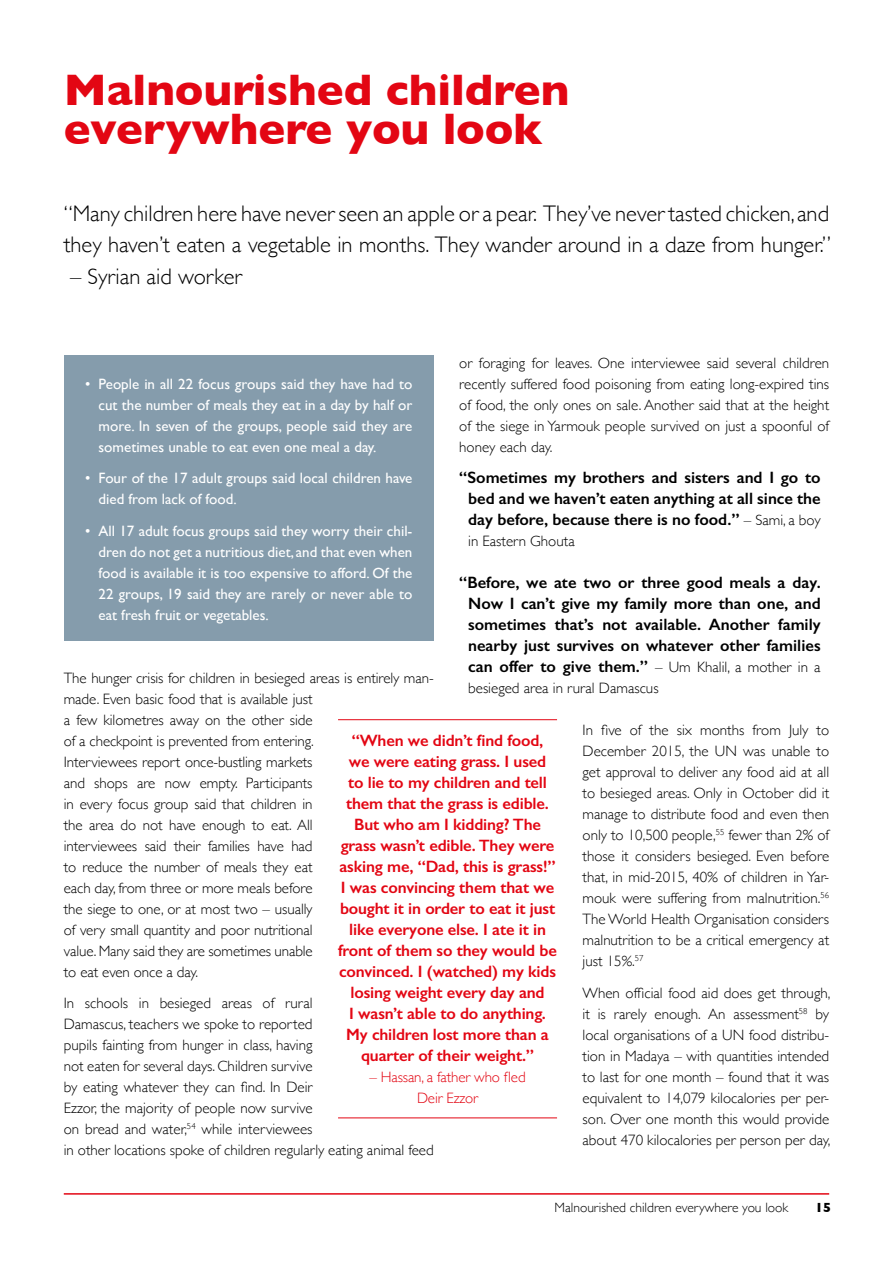
<style>
.page{position:relative;width:893px;height:1263px;background:#fff}
.page>*{position:absolute;margin:0;border:0;box-sizing:border-box;transform-origin:0 0}
.t1{font:700 45px/39px "Gill Sans";color:#e30613}
.t2{font:300 22.5px/31.5px "Gill Sans";color:#000}
.t3{font:600 16.5px/21px "Gill Sans";letter-spacing:-.01em;color:#e30613;text-align:center}
.t4{font:600 16.5px/21px "Gill Sans";color:#000;text-align:center}
.t5{font:300 15px/21px "Gill Sans";letter-spacing:-.005em;color:#000;text-align:justify}
.t6{font:15px/21px "Gill Sans";color:#fff;text-align:justify}
.t7{font:300 15px/21px "Gill Sans";letter-spacing:-.01em;color:#e30613;text-align:center}
.t8{font:300 13.5px "Gill Sans";color:#000}
.t9{font:700 13.5px "Gill Sans";color:#000}
.s1{font-weight:300;font-size:15px}
</style>
<div class="page">
<hr style="left:64px;top:1193px;width:765px;height:1px;background:#e30613">
<div style="left:64px;top:356px;width:370px;height:285px;background:#859cac"></div>
<hr style="left:338px;top:719px;width:219px;height:1px;background:#e30613">
<hr style="left:338px;top:1117px;width:219px;height:1px;background:#e30613">
<h1 class="t1" style="left:64px;top:69px;width:507px">Malnourished children everywhere you look</h1>
<h2 class="t2" style="left:64px;top:196px;width:769px">“Many children here have never seen an apple or a pear. They’ve never tasted chicken, and they haven’t eaten a vegetable in months. They wander around in a daze from hunger.”</h2>
<h2 class="t2" style="left:70px;top:259px;width:173px">– Syrian aid worker</h2>
<p class="t5" style="left:459px;top:351px;width:371px">or foraging for leaves. One interviewee said several children recently suffered food poisoning from eating long-expired tins of food, the only ones on sale. Another said that at the height of the siege in Yarmouk people survived on just a spoonful of honey each day.</p>
<p class="t4" style="left:459px;top:467px;width:363px">“Sometimes my brothers and sisters and I go to bed and we haven’t eaten anything at all since the day before, because there is no food.” <span class="s1">– Sami, a boy</span></p>
<p class="t5" style="left:468px;top:530px;width:108px">in Eastern Ghouta</p>
<p class="t4" style="left:459px;top:572px;width:363px">“Before, we ate two or three good meals a day.<br>Now I can’t give my family more than one, and sometimes that’s not available. Another family nearby just survives on whatever other families can offer to give them.” <span class="s1">– Um Khalil, a mother in a</span></p>
<p class="t5" style="left:468px;top:677px;width:192px">besieged area in rural Damascus</p>
<p class="t5" style="left:583px;top:719px;width:248px">In five of the six months from July to December 2015, the UN was unable to get approval to deliver any food aid at all to besieged areas. Only in October did it manage to distribute food and even then only to 10,500 people,<sup>55</sup> fewer than 2% of those it considers besieged. Even before that, in mid-2015, 40% of children in Yar&shy;mouk were suffering from malnutrition.<sup>56<br></sup>The World Health Organisation considers malnutrition to be a critical emergency at just 15%.<sup>57</sup></p>
<p class="t5" style="left:583px;top:981px;width:249px">When official food aid does get through, it is rarely enough. An assessment<sup>58</sup> by local organisations of a UN food distribu&shy;tion in Madaya – with quantities intended to last for one month – found that it was equivalent to 14,079 kilocalories per per&shy;son. Over one month this would provide about 470 kilocalories per person per day,</p>
<p class="t6" style="left:99px;top:373px;width:315px;text-indent:-14px">• People in all 22 focus groups said they have had to cut the number of meals they eat in a day by half or more. In seven of the groups, people said they are sometimes unable to eat even one meal a day.</p>
<p class="t6" style="left:99px;top:467px;width:315px;text-indent:-14px">• Four of the 17 adult groups said local children have died from lack of food.</p>
<p class="t6" style="left:99px;top:520px;width:315px;text-indent:-14px">• All 17 adult focus groups said they worry their chil&shy;dren do not get a nutritious diet, and that even when food is available it is too expensive to afford. Of the 22 groups, 19 said they are rarely or never able to eat fresh fruit or vegetables.</p>
<p class="t5" style="left:64px;top:666px;width:371px;text-align:left">The hunger crisis for children in besieged areas is entirely man&shy;made. Even basic food that is available just<br>a few kilometres away on the other side<br>of a checkpoint is prevented from entering.<br>Interviewees report once-bustling markets<br>and shops are now empty. Participants<br>in every focus group said that children in<br>the area do not have enough to eat. All<br>interviewees said their families have had<br>to reduce the number of meals they eat<br>each day, from three or more meals before<br>the siege to one, or at most two – usually<br>of very small quantity and poor nutritional<br>value. Many said they are sometimes unable<br>to eat even once a day.</p>
<p class="t5" style="left:64px;top:992px;width:371px;text-align:left">In schools in besieged areas of rural<br>Damascus, teachers we spoke to reported<br>pupils fainting from hunger in class, having<br>not eaten for several days. Children survive<br>by eating whatever they can find. In Deir<br>Ezzor, the majority of people now survive<br>on bread and water,<sup>54</sup> while interviewees<br>in other locations spoke of children regularly eating animal feed</p>
<p class="t3" style="left:338px;top:729px;width:220px">“When we didn’t find food,<br>we were eating grass. I used<br>to lie to my children and tell them that the grass is edible.<br>But who am I kidding? The grass wasn’t edible. They were asking me, “Dad, this is grass!”<br>I was convincing them that we bought it in order to eat it just like everyone else. I ate it in front of them so they would be convinced. I (watched) my kids losing weight every day and<br>I wasn’t able to do anything.<br>My children lost more than a quarter of their weight.”</p>
<p class="t7" style="left:369px;top:1065px;width:158px">– Hassan, a father who fled<br>Deir Ezzor</p>
<p class="t8" style="left:555px;top:1197px;width:235px">Malnourished children everywhere you look</p>
<p class="t9" style="left:815px;top:1197px;width:18px">15</p>
</div>
